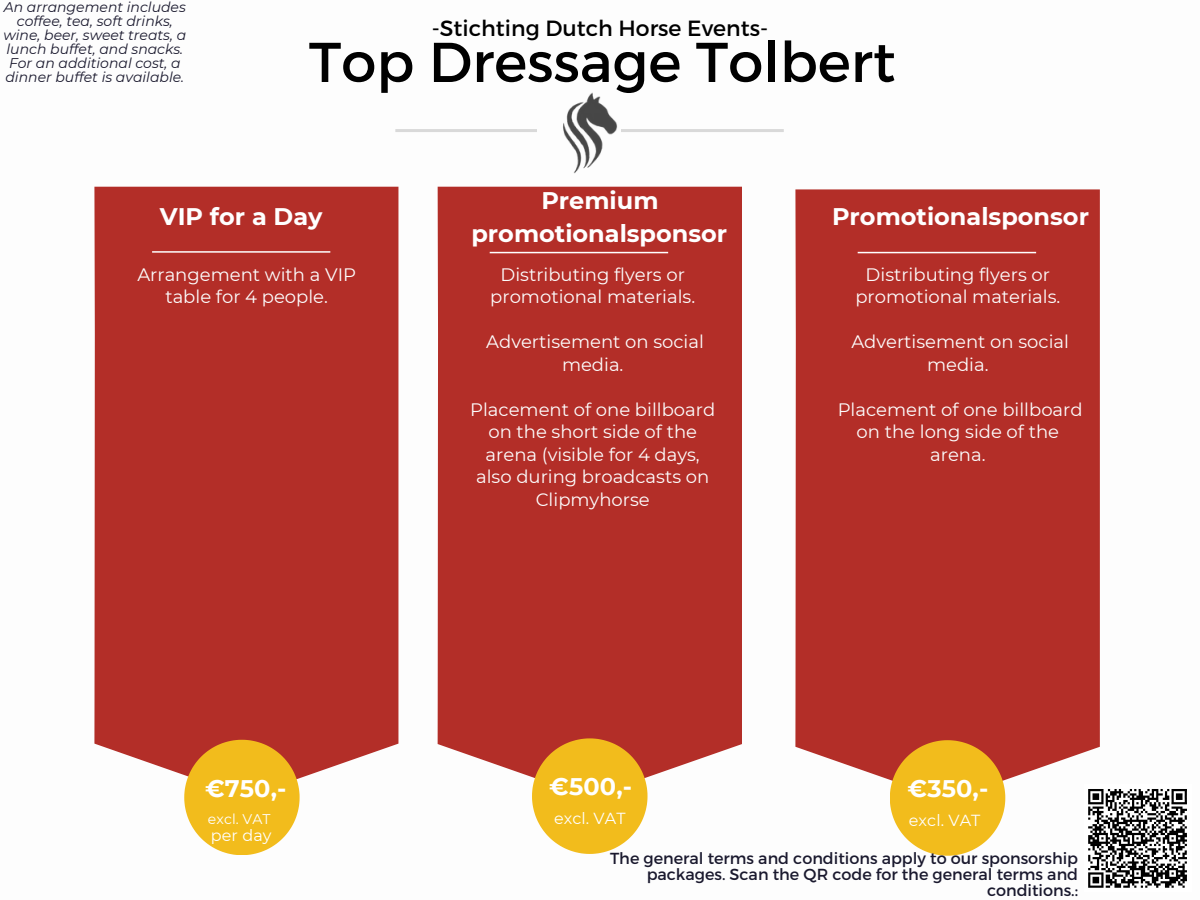
<style>
.page{position:relative;width:1200px;height:900px;background:#fff}
.page>*{position:absolute;margin:0;border:0;box-sizing:border-box;transform-origin:0 0}
.t1{font:56px "Montserrat";color:#000}
.t2{font:700 24px/33px "Montserrat";color:#fff;text-align:center}
.t3{font:22px "Montserrat";color:#000}
.t4{font:18px/22.4px "Montserrat";color:#fdfdfd;text-align:center}
.t5{font:16px/16px "Montserrat";color:#1a192e;text-align:right}
.t6{font:16px "Montserrat";letter-spacing:.005em;color:#fff}
.t7{font:italic 14px/14px "Montserrat";color:#1a192e;text-align:center}
.t8{font:14px "Montserrat";letter-spacing:.005em;color:#fff}
</style>
<div class="page">
<div style="left:94px;top:187px;width:304px;height:591px;background:#b32e28"></div>
<svg style="left:184px;top:740px;width:116px;height:115px;background:#ecb436"></svg>
<hr style="left:152px;top:251px;width:178px;height:2px;background:#fff">
<hr style="left:395px;top:129px;width:389px;height:3px;background:#d9d9d9">
<div style="left:438px;top:187px;width:304px;height:590px;background:#b32e28"></div>
<svg style="left:532px;top:738px;width:116px;height:116px;background:#ecb336"></svg>
<hr style="left:490px;top:252px;width:178px;height:1px;background:#fff">
<div style="left:795px;top:189px;width:305px;height:611px;background:#b32e28"></div>
<svg style="left:890px;top:740px;width:115px;height:116px;background:#ecb435"></svg>
<hr style="left:858px;top:252px;width:178px;height:1px;background:#fff">
<div style="left:537px;top:88px;width:84px;height:81px;background:#fdfdfd"></div>
<img style="left:563px;top:92px;width:55px;height:82px">
<div style="left:1084px;top:785px;width:107px;height:107px;background:#fff"></div>
<svg style="left:1088px;top:789px;width:99px;height:99px"></svg>
<p class="t7" style="left:4px;top:0;width:184px">An arrangement includes coffee, tea, soft drinks, wine, beer, sweet treats, a lunch buffet, and snacks.<br>For an additional cost, a dinner buffet is available.</p>
<p class="t3" style="left:432px;top:14px;width:338px">-Stichting Dutch Horse Events-</p>
<p class="t1" style="left:309px;top:26px;width:588px">Top Dressage Tolbert</p>
<p class="t2" style="left:160px;top:200px;width:164px">VIP for a Day</p>
<p class="t4" style="left:137px;top:263px;width:220px">Arrangement with a VIP table for 4 people.</p>
<p class="t2" style="left:205px;top:772px;width:83px">€750,-</p>
<p class="t6" style="left:211px;top:826px;width:62px">per day</p>
<p class="t8" style="left:208px;top:810px;width:64px">excl. VAT</p>
<p class="t2" style="left:471px;top:184px;width:257px">Premium promotionalsponsor</p>
<p class="t2" style="left:832px;top:200px;width:258px">Promotionalsponsor</p>
<p class="t4" style="left:490px;top:263px;width:206px">Distributing flyers or promotional materials.</p>
<p class="t4" style="left:486px;top:331px;width:219px">Advertisement on social media.</p>
<p class="t4" style="left:470px;top:398px;width:246px">Placement of one billboard on the short side of the arena (visible for 4 days, also during broadcasts on<br>Clipmyhorse</p>
<p class="t4" style="left:855px;top:263px;width:206px">Distributing flyers or promotional materials.</p>
<p class="t4" style="left:851px;top:331px;width:219px">Advertisement on social media.</p>
<p class="t4" style="left:838px;top:398px;width:246px">Placement of one billboard on the long side of the arena.</p>
<p class="t2" style="left:549px;top:770px;width:84px">€500,-</p>
<p class="t2" style="left:908px;top:772px;width:82px">€350,-</p>
<p class="t6" style="left:554px;top:809px;width:73px">excl. VAT</p>
<p class="t6" style="left:909px;top:810px;width:73px">excl. VAT</p>
<p class="t5" style="left:610px;top:850px;width:470px">The general terms and conditions apply to our sponsorship packages. Scan the QR code for the general terms and conditions.:</p>
</div>
